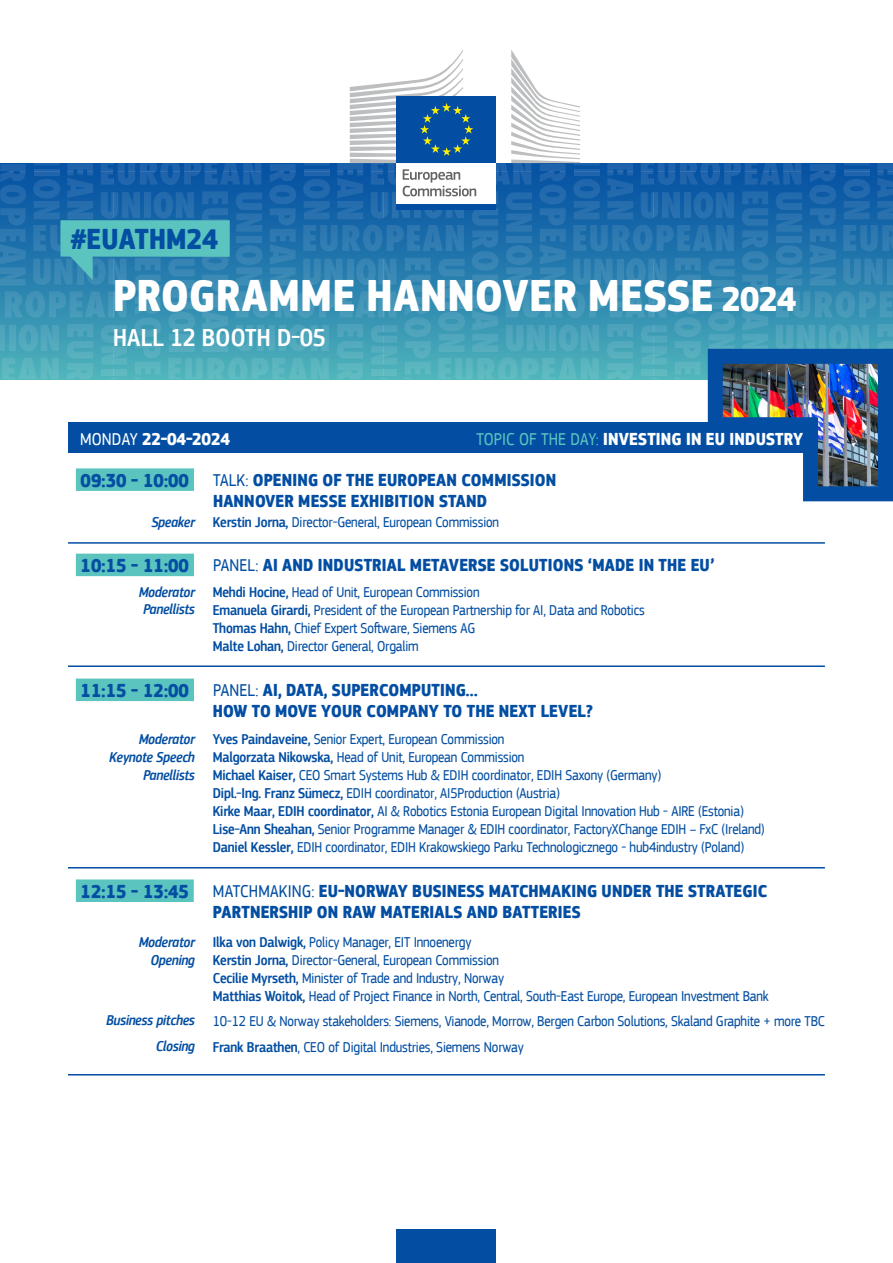
<style>
.page{position:relative;width:893px;height:1263px;background:#fff}
.page>*{position:absolute;margin:0;border:0;box-sizing:border-box;transform-origin:0 0}
.t1{font:700 46.2px "EC Square Sans Cond Pro";letter-spacing:.015em;color:#fff}
.t2{font:700 30px "EC Square Sans Cond Pro";letter-spacing:.01em;color:#034ea2}
.t3{font:500 25.95px "EC Square Sans Cond Pro";letter-spacing:.01em;color:#fff}
.t4{font:700 19.5px "EC Square Sans Cond Pro";color:#034ea2}
.t5{font:700 18px/21px "EC Square Sans Cond Pro";letter-spacing:.01em;color:#034ea2}
.t6{font:700 18px "EC Square Sans Cond Pro";letter-spacing:.01em;color:#fff}
.t7{font:15px/18px "EC Square Sans Cond Pro";letter-spacing:-.01em;color:#034ea2}
.t8{font:15px "EC Square Sans Cond Pro Medium Itali";letter-spacing:-.01em;color:#034ea2}
.s1{font-size:36px}
.s2{font-weight:400}
.s3{font-weight:400;color:#5bc4bf}
.s4{font-weight:500}
</style>
<div class="page">
<svg style="left:0;top:163px;width:893px;height:216px;background:#3183b1"></svg>
<div style="left:397px;top:161px;width:99px;height:44px;background:#fff"></div>
<svg style="left:403px;top:169px;width:73px;height:27px"></svg>
<div style="left:397px;top:204px;width:99px;height:6px;background:#034ea2"></div>
<svg style="left:511px;top:50px;width:69px;height:113px"></svg>
<div style="left:397px;top:97px;width:99px;height:66px;background:#034ea2"></div>
<svg style="left:350px;top:50px;width:123px;height:113px"></svg>
<div style="left:397px;top:1230px;width:99px;height:33px;background:#034ea2"></div>
<div style="left:60px;top:220px;width:170px;height:37px;background:#5bc4bf"></div>
<svg style="left:68px;top:256px;width:25px;height:24px"></svg>
<div style="left:68px;top:422px;width:746px;height:31px;background:#034ea2"></div>
<div style="left:76px;top:468px;width:118px;height:23px;background:#5bc4bf"></div>
<div style="left:76px;top:554px;width:118px;height:22px;background:#5bc4bf"></div>
<div style="left:76px;top:678px;width:118px;height:23px;background:#5bc4bf"></div>
<div style="left:76px;top:879px;width:118px;height:23px;background:#5bc4bf"></div>
<hr style="left:68px;top:542px;width:757px;height:2px;background:#034ea2">
<hr style="left:68px;top:665px;width:757px;height:2px;background:#034ea2">
<hr style="left:68px;top:867px;width:757px;height:1px;background:#034ea2">
<img style="left:700px;top:341px;width:193px;height:161px">
<hr style="left:68px;top:1074px;width:757px;height:1px;background:#034ea2">
<h2 class="t2" style="left:71px;top:220px;width:149px">#EUATHM24</h2>
<h1 class="t1" style="left:113px;top:267px;width:685px">PROGRAMME HANNOVER MESSE <span class="s1">2024</span></h1>
<h3 class="t3" style="left:113px;top:322px;width:214px">HALL 12 BOOTH D-05</h3>
<p class="t6" style="left:80px;top:427px;width:151px"><span class="s2">MONDAY</span> 22-04-2024</p>
<p class="t6" style="left:476px;top:427px;width:328px"><span class="s3">TOPIC OF THE DAY:</span> INVESTING IN EU INDUSTRY</p>
<p class="t5" style="left:213px;top:470px;width:345px"><span class="s2">TALK:</span> OPENING OF THE EUROPEAN COMMISSION<br>HANNOVER MESSE EXHIBITION STAND</p>
<h3 class="t4" style="left:81px;top:469px;width:110px">09:30 - 10:00</h3>
<p class="t8" style="left:151px;top:513px;width:45px">Speaker</p>
<h3 class="t4" style="left:81px;top:554px;width:110px">10:15 - 11:00</h3>
<p class="t8" style="left:139px;top:583px;width:58px">Moderator</p>
<p class="t8" style="left:143px;top:600px;width:53px">Panellists</p>
<h3 class="t4" style="left:81px;top:679px;width:110px">11:15 - 12:00</h3>
<p class="t8" style="left:139px;top:730px;width:58px">Moderator</p>
<p class="t8" style="left:109px;top:748px;width:87px">Keynote Speech</p>
<p class="t8" style="left:143px;top:767px;width:53px">Panellists</p>
<h3 class="t4" style="left:81px;top:880px;width:110px">12:15 - 13:45</h3>
<p class="t8" style="left:139px;top:933px;width:58px">Moderator</p>
<p class="t8" style="left:151px;top:951px;width:46px">Opening</p>
<p class="t8" style="left:106px;top:1011px;width:90px">Business pitches</p>
<p class="t8" style="left:156px;top:1037px;width:40px">Closing</p>
<p class="t7" style="left:213px;top:513px;width:288px"><span class="s4">Kerstin Jorna,</span> Director-General, European Commission</p>
<p class="t5" style="left:213px;top:555px;width:503px"><span class="s2">PANEL:</span> AI AND INDUSTRIAL METAVERSE SOLUTIONS ‘MADE IN THE EU’</p>
<p class="t7" style="left:213px;top:583px;width:433px"><span class="s4">Mehdi Hocine,</span> Head of Unit, European Commission<br><span class="s4">Emanuela Girardi,</span> President of the European Partnership for AI, Data and Robotics <span class="s4">Thomas Hahn,</span> Chief Expert Software, Siemens AG<br><span class="s4">Malte Lohan,</span> Director General, Orgalim</p>
<p class="t5" style="left:213px;top:680px;width:382px"><span class="s2">PANEL:</span> AI, DATA, SUPERCOMPUTING…<br>HOW TO MOVE YOUR COMPANY TO THE NEXT LEVEL?</p>
<p class="t7" style="left:213px;top:730px;width:553px"><span class="s4">Yves Paindaveine,</span> Senior Expert, European Commission<br><span class="s4">Malgorzata Nikowska,</span> Head of Unit, European Commission<br><span class="s4">Michael Kaiser,</span> CEO Smart Systems Hub &amp; EDIH coordinator, EDIH Saxony (Germany)<br><span class="s4">Dipl.-Ing. Franz Sümecz,</span> EDIH coordinator, AI5Production (Austria)<br><span class="s4">Kirke Maar, EDIH coordinator,</span> AI &amp; Robotics Estonia European Digital Innovation Hub - AIRE (Estonia)<br><span class="s4">Lise-Ann Sheahan,</span> Senior Programme Manager &amp; EDIH coordinator, FactoryXChange EDIH – FxC (Ireland)<br><span class="s4">Daniel Kessler,</span> EDIH coordinator, EDIH Krakowskiego Parku Technologicznego - hub4industry (Poland)</p>
<p class="t5" style="left:213px;top:881px;width:556px"><span class="s2">MATCHMAKING:</span> EU-NORWAY BUSINESS MATCHMAKING UNDER THE STRATEGIC<br>PARTNERSHIP ON RAW MATERIALS AND BATTERIES</p>
<p class="t7" style="left:213px;top:933px;width:557px"><span class="s4">Ilka von Dalwigk,</span> Policy Manager, EIT Innoenergy<br><span class="s4">Kerstin Jorna,</span> Director-General, European Commission<br><span class="s4">Cecilie Myrseth,</span> Minister of Trade and Industry, Norway<br><span class="s4">Matthias Woitok,</span> Head of Project Finance in North, Central, South-East Europe, European Investment Bank</p>
<p class="t7" style="left:213px;top:1009px;width:613px;line-height:25.5px">10-12 EU &amp; Norway stakeholders: Siemens, Vianode, Morrow, Bergen Carbon Solutions, Skaland Graphite + more TBC<br><span class="s4">Frank Braathen</span>, CEO of Digital Industries, Siemens Norway</p>
</div>
